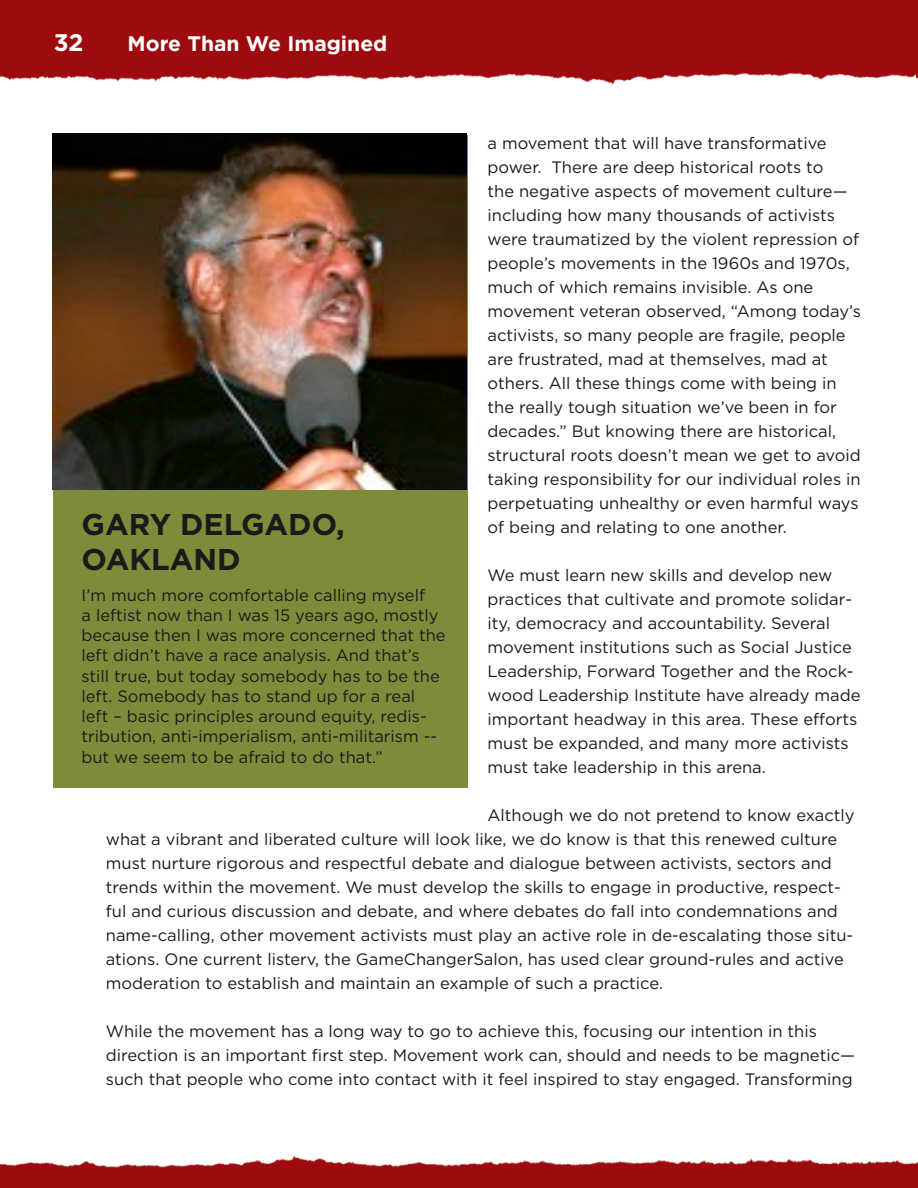
<style>
.page{position:relative;width:918px;height:1188px;background:#fff}
.page>*{position:absolute;margin:0;border:0;box-sizing:border-box;transform-origin:0 0}
.t1{font:700 30px/34.5px "Gotham";color:#1a1a1a}
.t2{font:700 24px "Gotham";color:#fff}
.t3{font:700 21px "Gotham";color:#fff}
.t4{font:16.5px/24px "Gotham";color:#1a1a1a}
</style>
<div class="page">
<img style="left:0;top:0;width:918px;height:85px">
<img style="left:0;top:1155px;width:918px;height:33px">
<div style="left:53px;top:135px;width:414px;height:652px;background:#7c8c3a"></div>
<img style="left:53px;top:134px;width:413px;height:355px">
<h2 class="t2" style="left:54px;top:29px;width:31px">32</h2>
<p class="t3" style="left:128px;top:32px;width:261px">More Than We Imagined</p>
<p class="t4" style="left:488px;top:131px;width:375px">a movement that will have transformative power. There are deep historical roots to<br>the negative aspects of movement culture— including how many thousands of activists were traumatized by the violent repression of people’s movements in the 1960s and 1970s, much of which remains invisible. As one movement veteran observed, “Among today’s activists, so many people are fragile, people are frustrated, mad at themselves, mad at others. All these things come with being in the really tough situation we’ve been in for decades.” But knowing there are historical, structural roots doesn’t mean we get to avoid taking responsibility for our individual roles in perpetuating unhealthy or even harmful ways of being and relating to one another.</p>
<p class="t4" style="left:488px;top:563px;width:374px">We must learn new skills and develop new practices that cultivate and promote solidar&shy;ity, democracy and accountability. Several movement institutions such as Social Justice Leadership, Forward Together and the Rock&shy;wood Leadership Institute have already made important headway in this area. These efforts must be expanded, and many more activists must take leadership in this arena.</p>
<p class="t4" style="left:106px;top:803px;width:750px;text-indent:382px">Although we do not pretend to know exactly what a vibrant and liberated culture will look like, we do know is that this renewed culture must nurture rigorous and respectful debate and dialogue between activists, sectors and trends within the movement. We must develop the skills to engage in productive, respect&shy;ful and curious discussion and debate, and where debates do fall into condemnations and name-calling, other movement activists must play an active role in de-escalating those situ&shy;ations. One current listerv, the GameChangerSalon, has used clear ground-rules and active moderation to establish and maintain an example of such a practice.</p>
<p class="t4" style="left:106px;top:1019px;width:751px">While the movement has a long way to go to achieve this, focusing our intention in this direction is an important first step. Movement work can, should and needs to be magnetic— such that people who come into contact with it feel inspired to stay engaged. Transforming</p>
<h1 class="t1" style="left:82px;top:507px;width:265px">Gary Delgado,<br>Oakland</h1>
<p class="t4" style="left:82px;top:584px;width:366px;line-height:20.2px">I’m much more comfortable calling myself<br>a leftist now than I was 15 years ago, mostly because then I was more concerned that the left didn’t have a race analysis. And that’s still true, but today somebody has to be the left. Somebody has to stand up for a real left – basic principles around equity, redis&shy;tribution, anti-imperialism, anti-militarism -- but we seem to be afraid to do that.”</p>
</div>
